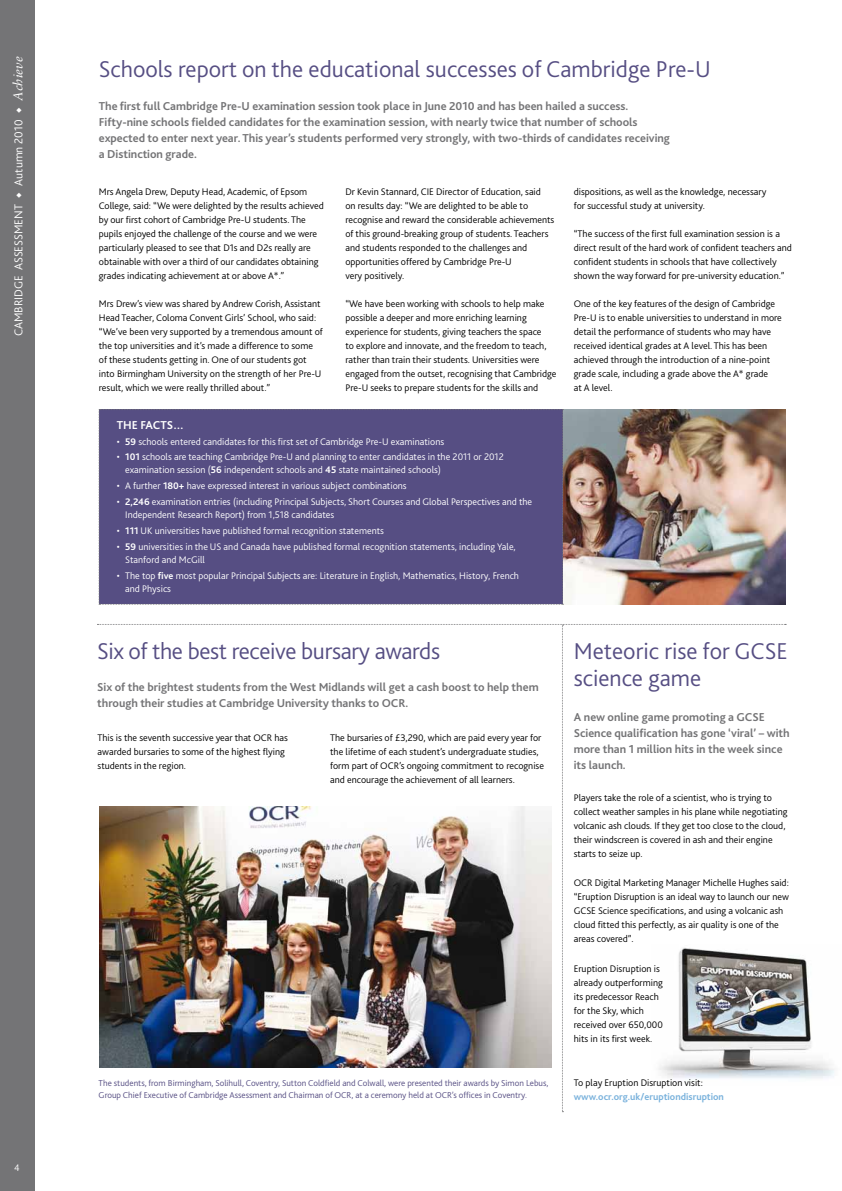
<style>
.page{position:relative;width:842px;height:1191px;background:#fff}
.page>*{position:absolute;margin:0;border:0;box-sizing:border-box;transform-origin:0 0}
.t1{font:300 24px/27px "Bliss 2";color:#564e83}
.t2{font:700 12px/16px "Bliss 2";color:#747476}
.t3{font:300 12px "Bliss 2";color:#fff}
.t4{font:700 12px "Bliss 2";color:#fff}
.t5{font:300 10px/14px "Bliss 2";color:#000}
.t6{font:300 10px/13px "Bliss 2";color:#fff}
.t7{font:700 10px "Bliss 2";color:#7ab2dc}
.t8{font:300 9px/12px "Bliss 2";color:#564e83}
.s1{font-family:"Sabon";font-weight:400;font-style:italic;font-size:13px}
.s2{font-weight:700}
</style>
<div class="page">
<img style="left:786px;top:957px;width:48px;height:122px">
<div style="left:0;top:0;width:34px;height:1191px;background:#747476"></div>
<img style="left:97px;top:624px;width:689px;height:488px">
<img style="left:563px;top:409px;width:223px;height:195px">
<div style="left:99px;top:409px;width:464px;height:196px;background:#564e83"></div>
<p class="t3" style="left:11px;top:336px;width:281px;rotate:-90deg">Cambridge Assessment ◆ Autumn 2010 ◆ <span class="s1">Achieve</span></p>
<p class="t6" style="left:14px;top:1161px;width:7px">4</p>
<h1 class="t1" style="left:99px;top:55px;width:613px">Schools report on the educational successes of Cambridge Pre-U</h1>
<p class="t2" style="left:99px;top:98px;width:573px">The first full Cambridge Pre-U examination session took place in June 2010 and has been hailed a success.<br>Fifty-nine schools fielded candidates for the examination session, with nearly twice that number of schools expected to enter next year. This year’s students performed very strongly, with two-thirds of candidates receiving a Distinction grade.</p>
<p class="t5" style="left:99px;top:184px;width:226px">Mrs Angela Drew, Deputy Head, Academic, of Epsom College, said: “We were delighted by the results achieved by our first cohort of Cambridge Pre-U students. The pupils enjoyed the challenge of the course and we were particularly pleased to see that D1s and D2s really are obtainable with over a third of our candidates obtaining grades indicating achievement at or above A*.”</p>
<p class="t5" style="left:99px;top:296px;width:226px">Mrs Drew’s view was shared by Andrew Corish, Assistant Head Teacher, Coloma Convent Girls’ School, who said: “We’ve been very supported by a tremendous amount of the top universities and it’s made a difference to some of these students getting in. One of our students got into Birmingham University on the strength of her Pre-U result, which we were really thrilled about.”</p>
<p class="t5" style="left:574px;top:184px;width:194px">dispositions, as well as the knowledge, necessary for successful study at university.</p>
<p class="t5" style="left:574px;top:226px;width:220px">“The success of the first full examination session is a direct result of the hard work of confident teachers and confident students in schools that have collectively shown the way forward for pre-university education.”</p>
<p class="t5" style="left:574px;top:296px;width:210px">One of the key features of the design of Cambridge Pre-U is to enable universities to understand in more detail the performance of students who may have received identical grades at A level. This has been achieved through the introduction of a nine-point grade scale, including a grade above the A* grade<br>at A level.</p>
<p class="t5" style="left:345px;top:184px;width:210px">Dr Kevin Stannard, CIE Director of Education, said<br>on results day: “We are delighted to be able to recognise and reward the considerable achievements of this ground-breaking group of students. Teachers and students responded to the challenges and opportunities offered by Cambridge Pre-U<br>very positively.</p>
<p class="t5" style="left:345px;top:296px;width:213px">“We have been working with schools to help make possible a deeper and more enriching learning experience for students, giving teachers the space<br>to explore and innovate, and the freedom to teach, rather than train their students. Universities were engaged from the outset, recognising that Cambridge Pre-U seeks to prepare students for the skills and</p>
<p class="t4" style="left:117px;top:417px;width:37px">The facts</p>
<p class="t4" style="left:173px;top:417px;width:12px">…</p>
<p class="t6" style="left:117px;top:434px;width:329px">• <span class="s2">59</span> schools entered candidates for this first set of Cambridge Pre-U examinations</p>
<p class="t6" style="left:125px;top:450px;width:380px;text-indent:-8px">• <span class="s2">101</span> schools are teaching Cambridge Pre-U and planning to enter candidates in the 2011 or 2012 examination session (<span class="s2">56</span> independent schools and <span class="s2">45</span> state maintained schools)</p>
<p class="t6" style="left:117px;top:479px;width:291px">• A further <span class="s2">180+</span> have expressed interest in various subject combinations</p>
<p class="t6" style="left:125px;top:495px;width:408px;text-indent:-8px">• <span class="s2">2,246</span> examination entries (including Principal Subjects, Short Courses and Global Perspectives and the<br>Independent Research Report) from 1,518 candidates</p>
<p class="t6" style="left:117px;top:524px;width:269px">• <span class="s2">111</span> UK universities have published formal recognition statements</p>
<p class="t6" style="left:125px;top:539px;width:392px;text-indent:-8px">• <span class="s2">59</span> universities in the US and Canada have published formal recognition statements, including Yale,<br>Stanford and McGill</p>
<p class="t6" style="left:125px;top:568px;width:395px;text-indent:-8px">• The top <span class="s2">five</span> most popular Principal Subjects are: Literature in English, Mathematics, History, French and Physics</p>
<h1 class="t1" style="left:97px;top:637px;width:344px">Six of the best receive bursary awards</h1>
<p class="t2" style="left:97px;top:679px;width:443px">Six of the brightest students from the West Midlands will get a cash boost to help them through their studies at Cambridge University thanks to OCR.</p>
<p class="t5" style="left:330px;top:730px;width:215px">The bursaries of £3,290, which are paid every year for the lifetime of each student’s undergraduate studies, form part of OCR’s ongoing commitment to recognise and encourage the achievement of all learners.</p>
<p class="t5" style="left:98px;top:730px;width:192px">This is the seventh successive year that OCR has awarded bursaries to some of the highest flying students in the region.</p>
<p class="t8" style="left:99px;top:1076px;width:451px">The students, from Birmingham, Solihull, Coventry, Sutton Coldfield and Colwall, were presented their awards by Simon Lebus,<br>Group Chief Executive of Cambridge Assessment and Chairman of OCR, at a ceremony held at OCR’s offices in Coventry.</p>
<h1 class="t1" style="left:574px;top:636px;width:216px">Meteoric rise for GCSE science game</h1>
<p class="t2" style="left:574px;top:709px;width:217px">A new online game promoting a GCSE<br>Science qualification has gone ‘viral’ – with more than 1 million hits in the week since its launch.</p>
<p class="t5" style="left:574px;top:790px;width:215px">Players take the role of a scientist, who is trying to collect weather samples in his plane while negotiating volcanic ash clouds. If they get too close to the cloud, their windscreen is covered in ash and their engine starts to seize up.</p>
<p class="t5" style="left:574px;top:875px;width:217px">OCR Digital Marketing Manager Michelle Hughes said: “Eruption Disruption is an ideal way to launch our new GCSE Science specifications, and using a volcanic ash cloud fitted this perfectly, as air quality is one of the areas covered”.</p>
<p class="t5" style="left:574px;top:961px;width:91px">Eruption Disruption is already outperforming its predecessor Reach for the Sky, which received over 650,000 hits in its first week.</p>
<p class="t5" style="left:574px;top:1075px;width:131px">To play Eruption Disruption visit:</p>
<p class="t7" style="left:574px;top:1090px;width:152px">www.ocr.org.uk/eruptiondisruption</p>
</div>
